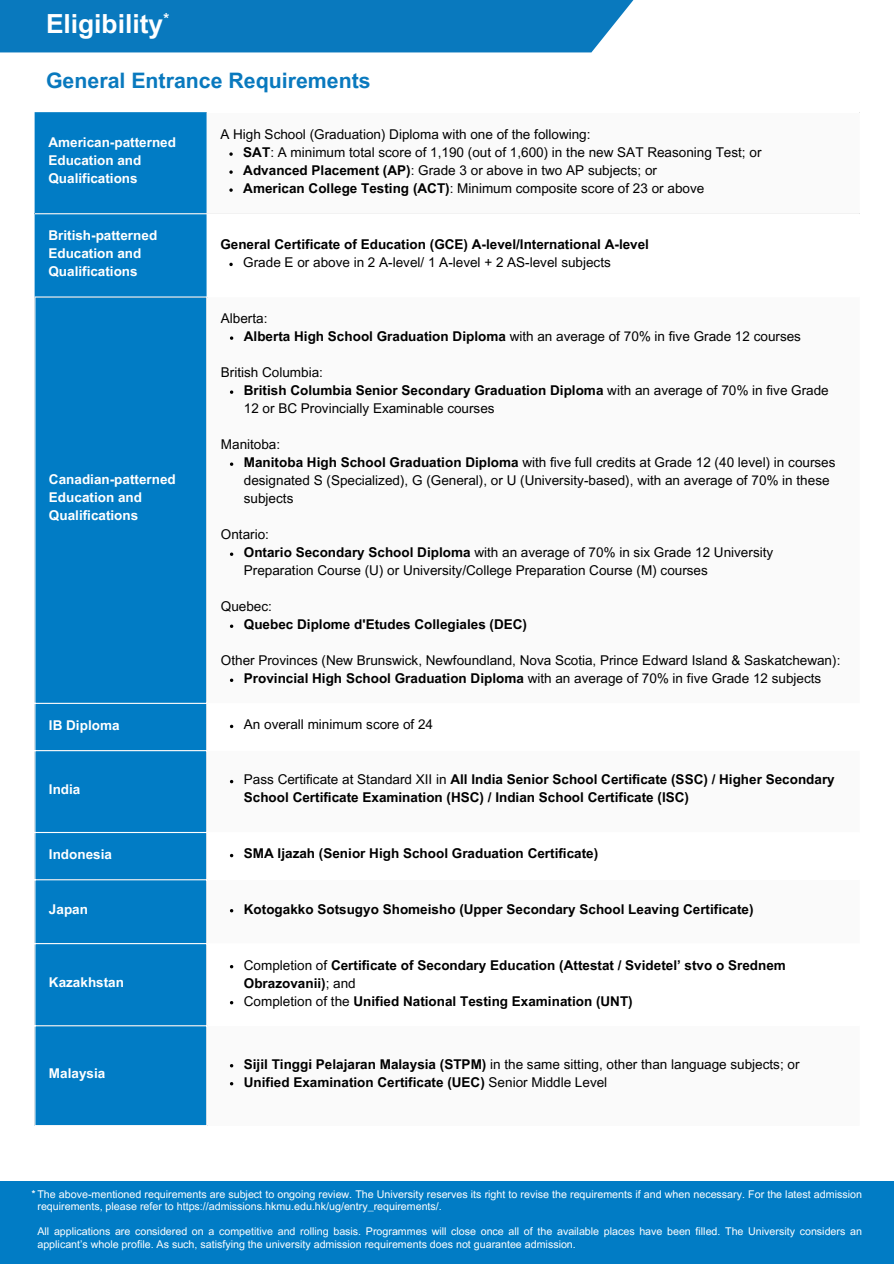
<style>
.page{position:relative;width:894px;height:1264px;background:#fff}
.page>*{position:absolute;margin:0;border:0;box-sizing:border-box;transform-origin:0 0}
.t1{font:700 26.4px "Arial MT Pro";color:#fff}
.t2{font:700 21.3px "Arial MT Pro";color:#0979be}
.t3{font:700 15px "Arial MT Pro";color:#fff}
.t4{font:13.5px/18px "Arial MT Pro";color:#000}
.t5{font:700 13.5px/18px "Arial MT Pro";color:#000}
.t6{font:700 13.5px/18px "Arial MT Pro";color:#fff}
.t7{font:10.65px/12.5px "Arial MT Pro";color:#fff}
.t8{font:700 9.45px "Arial MT Pro";color:#fff}
.s1{font-weight:700}
.s2{font-weight:400}
</style>
<div class="page">
<div style="left:0;top:0;width:634px;height:52px;background:#0979be"></div>
<div style="left:0;top:1181px;width:893px;height:82px;background:#017cc5"></div>
<div style="left:35px;top:112px;width:171px;height:1013px;background:#017cc5"></div>
<svg style="left:229px;top:152px;width:4px;height:4px"></svg>
<svg style="left:229px;top:170px;width:4px;height:4px"></svg>
<svg style="left:229px;top:188px;width:4px;height:4px"></svg>
<svg style="left:229px;top:263px;width:4px;height:3px"></svg>
<svg style="left:230px;top:336px;width:3px;height:4px"></svg>
<svg style="left:230px;top:390px;width:3px;height:4px"></svg>
<svg style="left:230px;top:462px;width:3px;height:4px"></svg>
<svg style="left:230px;top:552px;width:3px;height:4px"></svg>
<svg style="left:230px;top:624px;width:3px;height:4px"></svg>
<svg style="left:230px;top:678px;width:3px;height:4px"></svg>
<hr style="left:35px;top:213px;width:824px;height:1px;background:#fff">
<hr style="left:34px;top:296px;width:173px;height:1px;background:#fff">
<hr style="left:34px;top:702px;width:173px;height:2px;background:#fff">
<hr style="left:34px;top:750px;width:173px;height:1px;background:#fff">
<hr style="left:34px;top:832px;width:173px;height:1px;background:#fff">
<hr style="left:34px;top:879px;width:173px;height:1px;background:#fff">
<hr style="left:34px;top:943px;width:173px;height:1px;background:#fff">
<hr style="left:34px;top:1025px;width:173px;height:1px;background:#fff">
<p class="t1" style="left:46px;top:14px;width:118px">Eligibility</p>
<p class="t3" style="left:163px;top:13px;width:7px">*</p>
<p class="t2" style="left:46px;top:73px;width:326px">General Entrance Requirements</p>
<h1 class="t6" style="left:48px;top:135px;width:129px">American-patterned<br>Education and<br>Qualifications</h1>
<p class="t4" style="left:220px;top:127px;width:371px">A High School (Graduation) Diploma with one of the following:</p>
<h2 class="t4" style="left:243px;top:145px;width:519px"><span class="s1">SAT</span>: A minimum total score of 1,190 (out of 1,600) in the new SAT Reasoning Test; or</h2>
<p class="t4" style="left:243px;top:163px;width:415px"><span class="s1">Advanced Placement (AP)</span>: Grade 3 or above in two AP subjects; or</p>
<p class="t4" style="left:243px;top:181px;width:462px"><span class="s1">American College Testing (ACT)</span>: Minimum composite score of 23 or above</p>
<p class="t6" style="left:48px;top:228px;width:110px">British-patterned<br>Education and<br>Qualifications</p>
<p class="t5" style="left:220px;top:237px;width:430px">General Certificate of Education (GCE) A-level/International A-level</p>
<p class="t4" style="left:243px;top:255px;width:369px">Grade E or above in 2 A-level/ 1 A-level + 2 AS-level subjects</p>
<p class="t6" style="left:49px;top:472px;width:128px">Canadian-patterned<br>Education and<br>Qualifications</p>
<p class="t4" style="left:221px;top:311px;width:48px">Alberta:</p>
<p class="t4" style="left:244px;top:329px;width:558px"><span class="s1">Alberta High School Graduation Diploma</span> with an average of 70% in five Grade 12 courses</p>
<p class="t4" style="left:221px;top:365px;width:104px">British Columbia:</p>
<p class="t4" style="left:244px;top:383px;width:586px"><span class="s1">British Columbia Senior Secondary Graduation Diploma</span> with an average of 70% in five Grade<br>12 or BC Provincially Examinable courses</p>
<p class="t4" style="left:221px;top:437px;width:61px">Manitoba:</p>
<p class="t4" style="left:244px;top:455px;width:593px"><span class="s1">Manitoba High School Graduation Diploma</span> with five full credits at Grade 12 (40 level) in courses designated S (Specialized), G (General), or U (University-based), with an average of 70% in these subjects</p>
<p class="t4" style="left:221px;top:527px;width:50px">Ontario:</p>
<p class="t4" style="left:244px;top:545px;width:530px"><span class="s1">Ontario Secondary School Diploma</span> with an average of 70% in six Grade 12 University<br>Preparation Course (U) or University/College Preparation Course (M) courses</p>
<p class="t4" style="left:221px;top:599px;width:53px">Quebec:</p>
<p class="t5" style="left:244px;top:617px;width:285px">Quebec Diplome d'Etudes Collegiales (DEC)</p>
<p class="t4" style="left:221px;top:653px;width:620px">Other Provinces (New Brunswick, Newfoundland, Nova Scotia, Prince Edward Island &amp; Saskatchewan):</p>
<p class="t4" style="left:244px;top:671px;width:578px"><span class="s1">Provincial High School Graduation Diploma</span> with an average of 70% in five Grade 12 subjects</p>
<p class="t6" style="left:49px;top:717px;width:72px">IB Diploma</p>
<p class="t4" style="left:244px;top:717px;width:191px">An overall minimum score of 24</p>
<p class="t6" style="left:49px;top:782px;width:33px">India</p>
<p class="t5" style="left:244px;top:772px;width:592px"><span class="s2">Pass Certificate at Standard XII in</span> All India Senior School Certificate (SSC) / Higher Secondary<br>School Certificate Examination (HSC) / Indian School Certificate (ISC)</p>
<p class="t6" style="left:49px;top:846px;width:65px">Indonesia</p>
<p class="t5" style="left:244px;top:846px;width:356px">SMA Ijazah (Senior High School Graduation Certificate)</p>
<p class="t6" style="left:49px;top:902px;width:41px">Japan</p>
<p class="t5" style="left:244px;top:901px;width:511px">Kotogakko Sotsugyo Shomeisho (Upper Secondary School Leaving Certificate)</p>
<p class="t6" style="left:49px;top:974px;width:77px">Kazakhstan</p>
<p class="t6" style="left:49px;top:1066px;width:58px">Malaysia</p>
<p class="t5" style="left:244px;top:957px;width:543px"><span class="s2">Completion of</span> Certificate of Secondary Education (Attestat / Svidetel’ stvo o Srednem<br>Obrazovanii)<span class="s2">; and</span></p>
<p class="t5" style="left:244px;top:993px;width:390px"><span class="s2">Completion of the</span> Unified National Testing Examination (UNT)</p>
<p class="t4" style="left:244px;top:1056px;width:557px"><span class="s1">Sijil Tinggi Pelajaran Malaysia (STPM)</span> in the same sitting, other than language subjects; or</p>
<p class="t5" style="left:244px;top:1074px;width:365px">Unified Examination Certificate (UEC) <span class="s2">Senior Middle Level</span></p>
<p class="t8" style="left:32px;top:1190px;width:5px">*</p>
<p class="t7" style="left:37px;top:1189px;width:825px">The above-mentioned requirements are subject to ongoing review. The University reserves its right to revise the requirements if and when necessary. For the latest admission requirements, please refer to https://admissions.hkmu.edu.hk/ug/entry_requirements/.</p>
<p class="t7" style="left:37px;top:1226px;width:825px">All applications are considered on a competitive and rolling basis. Programmes will close once all of the available places have been filled. The University considers an applicant’s whole profile. As such, satisfying the university admission requirements does not guarantee admission.</p>
</div>
